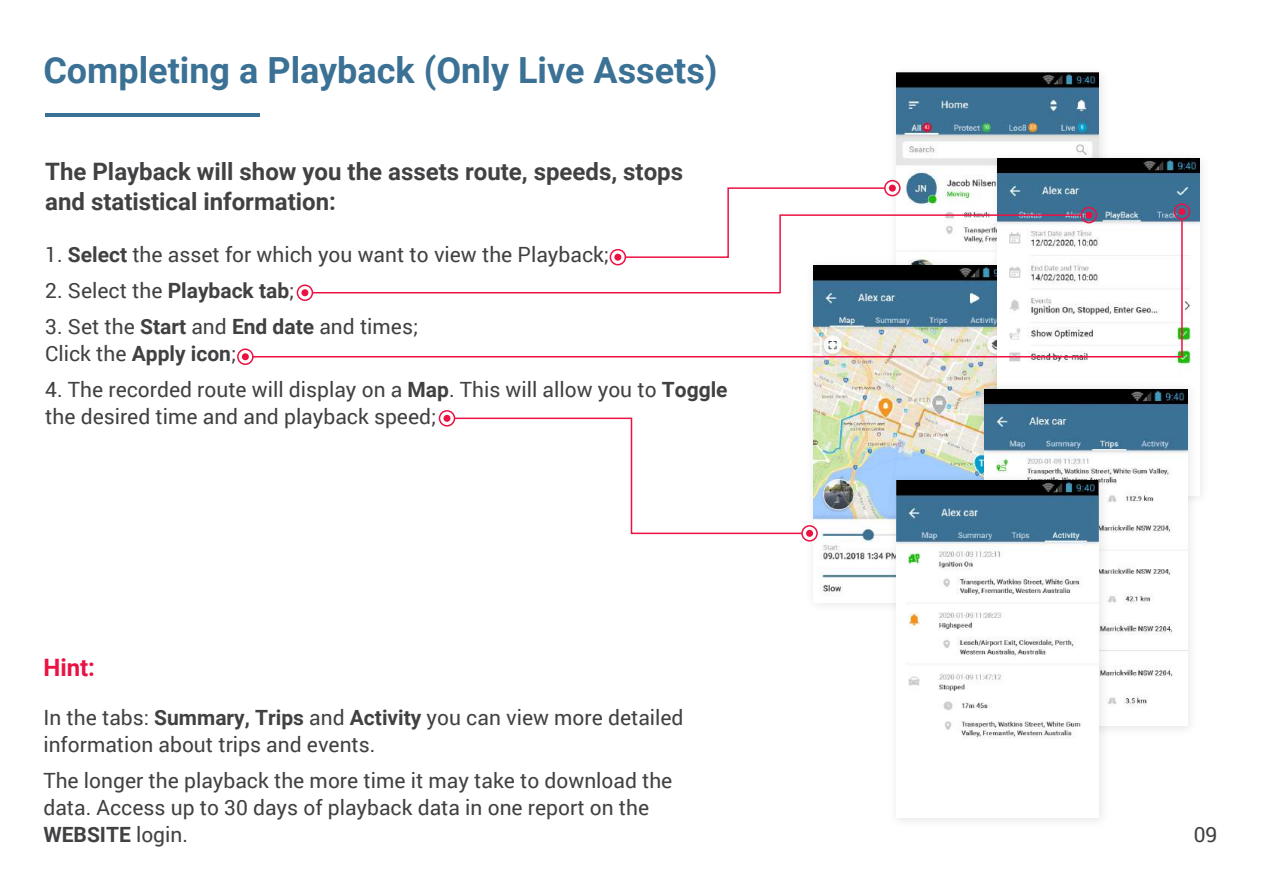
<style>
.page{position:relative;width:1263px;height:893px;background:#fff}
.page>*{position:absolute;margin:0;border:0;box-sizing:border-box;transform-origin:0 0}
.t1{font:700 36px "Roboto";color:#3b7195}
.t2{font:700 24px/30px "Roboto";color:#414042}
.t3{font:700 24px "Roboto";color:#ec1143}
.t4{font:21px/27px "Roboto";color:#414042}
.s1{font-weight:700}
</style>
<div class="page">
<img style="left:886px;top:72px;width:216px;height:125px">
<img style="left:896px;top:73px;width:203px;height:141px">
<img style="left:813px;top:358px;width:172px;height:234px">
<img style="left:985px;top:146px;width:217px;height:230px">
<img style="left:997px;top:159px;width:203px;height:217px">
<img style="left:972px;top:376px;width:230px;height:353px">
<img style="left:985px;top:389px;width:202px;height:337px">
<img style="left:883px;top:467px;width:231px;height:354px">
<img style="left:896px;top:481px;width:203px;height:336px">
<div style="left:242px;top:353px;width:7px;height:7px;background:#ec1143;border-radius:50%"></div>
<div style="left:237px;top:348px;width:17px;height:17px;border:2px solid #ec1143;border-radius:50%"></div>
<div style="left:443px;top:415px;width:7px;height:7px;background:#ec1143;border-radius:50%"></div>
<div style="left:439px;top:410px;width:16px;height:17px;border:2px solid #ec1143;border-radius:50%"></div>
<div style="left:889px;top:185px;width:7px;height:7px;background:#ec1143;border-radius:50%"></div>
<div style="left:884px;top:180px;width:17px;height:16px;border:2px solid #ec1143;border-radius:50%"></div>
<div style="left:1085px;top:212px;width:7px;height:7px;background:#ec1143;border-radius:50%"></div>
<div style="left:1081px;top:207px;width:16px;height:16px;border:2px solid #ec1143;border-radius:50%"></div>
<div style="left:1178px;top:208px;width:7px;height:7px;background:#ec1143;border-radius:50%"></div>
<div style="left:1174px;top:203px;width:16px;height:17px;border:2px solid #ec1143;border-radius:50%"></div>
<div style="left:806px;top:530px;width:7px;height:7px;background:#ec1143;border-radius:50%"></div>
<div style="left:801px;top:525px;width:17px;height:17px;border:2px solid #ec1143;border-radius:50%"></div>
<svg style="left:453px;top:417px;width:350px;height:118px"></svg>
<svg style="left:251px;top:218px;width:932px;height:140px"></svg>
<svg style="left:311px;top:214px;width:772px;height:80px"></svg>
<svg style="left:624px;top:187px;width:262px;height:72px"></svg>
<hr style="left:46px;top:113px;width:214px;height:3px;background:#3b7195">
<h1 class="t1" style="left:43px;top:45px;width:676px">Completing a Playback (Only Live Assets)</h1>
<p class="t2" style="left:45px;top:156px;width:639px">The Playback will show you the assets route, speeds, stops and statistical information:</p>
<p class="t4" style="left:45px;top:240px;width:565px">1. <span class="s1">Select</span> the asset for which you want to view the Playback;</p>
<p class="t4" style="left:45px;top:276px;width:251px">2. Select the <span class="s1">Playback tab</span>;</p>
<p class="t4" style="left:45px;top:312px;width:375px">3. Set the <span class="s1">Start</span> and <span class="s1">End date</span> and times;<br>Click the <span class="s1">Apply icon</span>;</p>
<p class="t4" style="left:45px;top:375px;width:684px">4. The recorded route will display on a <span class="s1">Map</span>. This will allow you to <span class="s1">Toggle </span>the desired time and and playback speed;</p>
<p class="t3" style="left:43px;top:651px;width:53px">Hint:</p>
<p class="t4" style="left:43px;top:703px;width:642px">In the tabs: <span class="s1">Summary, Trips</span> and <span class="s1">Activity</span> you can view more detailed information about trips and events.</p>
<p class="t4" style="left:43px;top:766px;width:630px">The longer the playback the more time it may take to download the data. Access up to 30 days of playback data in one report on the<br><span class="s1">WEBSITE</span> login.</p>
<p class="t4" style="left:1194px;top:820px;width:25px">09</p>
</div>
